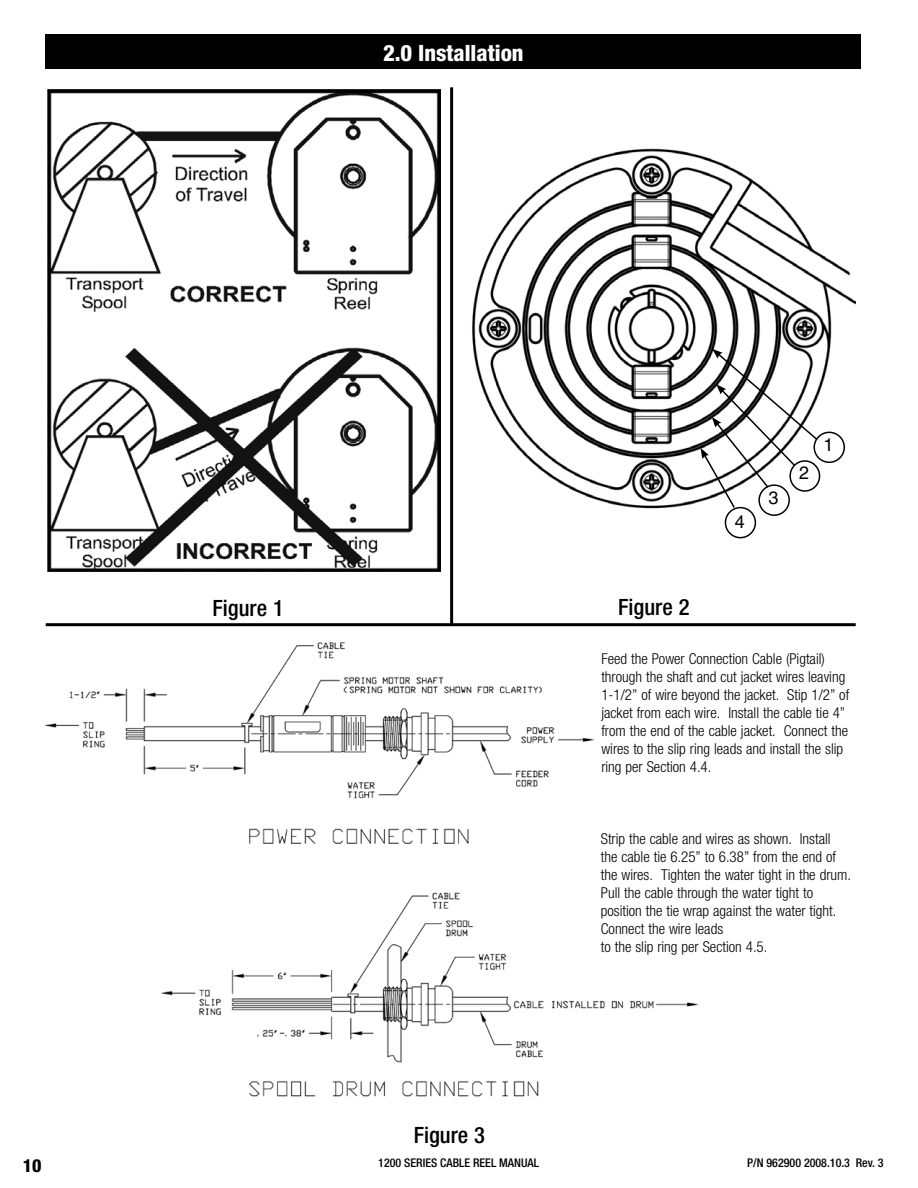
<style>
.page{position:relative;width:918px;height:1188px;background:#fff}
.page>*{position:absolute;margin:0;border:0;box-sizing:border-box;transform-origin:0 0}
.t1{font:500 condensed 22.5px "Helvetica Neue LT";color:#000}
.t2{font:800 condensed 22.5px "Helvetica Neue LT";color:#fff}
.t3{font:18px "Helvetica";color:#000}
.t4{font:800 condensed 18px "Helvetica Neue LT";color:#000}
.t5{font:300 condensed 15px/18px "Helvetica Neue LT";color:#000}
.t6{font:500 condensed 12px "Helvetica Neue LT";color:#000}
</style>
<div class="page">
<div style="left:46px;top:35px;width:815px;height:34px;background:#000"></div>
<hr style="left:46px;top:623px;width:810px;height:3px;background:#000">
<hr style="left:450px;top:87px;width:3px;height:538px;background:#000">
<img style="left:47px;top:89px;width:394px;height:482px">
<img style="left:472px;top:148px;width:384px;height:365px">
<img style="left:46px;top:642px;width:653px;height:455px">
<div style="left:814px;top:432px;width:30px;height:30px;background:#fff;border-radius:50%"></div>
<div style="left:813px;top:432px;width:32px;height:31px;border:2px solid #000;border-radius:50%"></div>
<div style="left:789px;top:460px;width:31px;height:32px;border:2px solid #000;border-radius:50%"></div>
<svg style="left:759px;top:485px;width:30px;height:30px"></svg>
<div style="left:758px;top:484px;width:32px;height:32px;border:2px solid #000;border-radius:50%"></div>
<div style="left:725px;top:508px;width:30px;height:30px;background:#fff;border-radius:50%"></div>
<div style="left:725px;top:507px;width:31px;height:31px;border:2px solid #000;border-radius:50%"></div>
<svg style="left:701px;top:349px;width:118px;height:161px"></svg>
<div style="left:600px;top:650px;width:256px;height:161px;background:#fff"></div>
<div style="left:599px;top:830px;width:256px;height:161px;background:#fff"></div>
<h1 class="t2" style="left:383px;top:39px;width:142px">2.0 Installation</h1>
<h1 class="t1" style="left:213px;top:594px;width:73px">FIGURE 1</h1>
<h1 class="t1" style="left:618px;top:593px;width:73px">FIGURE 2</h1>
<p class="t3" style="left:735px;top:511px;width:12px">4</p>
<p class="t3" style="left:768px;top:487px;width:12px">3</p>
<p class="t3" style="left:799px;top:463px;width:12px">2</p>
<p class="t3" style="left:824px;top:434px;width:12px">1</p>
<p class="t5" style="left:601px;top:649px;width:249px">Feed the Power Connection Cable (Pigtail) through the shaft and cut jacket wires leaving 1-1/2” of wire beyond the jacket. Stip 1/2” of jacket from each wire. Install the cable tie 4” from the end of the cable jacket. Connect the wires to the slip ring leads and install the slip ring per Section 4.4.</p>
<h1 class="t1" style="left:414px;top:1121px;width:73px">FIGURE 3</h1>
<p class="t5" style="left:601px;top:829px;width:252px">Strip the cable and wires as shown. Install the cable tie 6.25” to 6.38” from the end of the wires. Tighten the water tight in the drum.<br>Pull the cable through the water tight to position the tie wrap against the water tight.<br>Connect the wire leads<br>to the slip ring per Section 4.5.</p>
<p class="t4" style="left:23px;top:1154px;width:20px">10</p>
<p class="t6" style="left:378px;top:1156px;width:162px">1200 SERIES CABLE REEL MANUAL</p>
<p class="t6" style="left:747px;top:1156px;width:138px">P/N 962900 2008.10.3 REV. 3</p>
</div>
